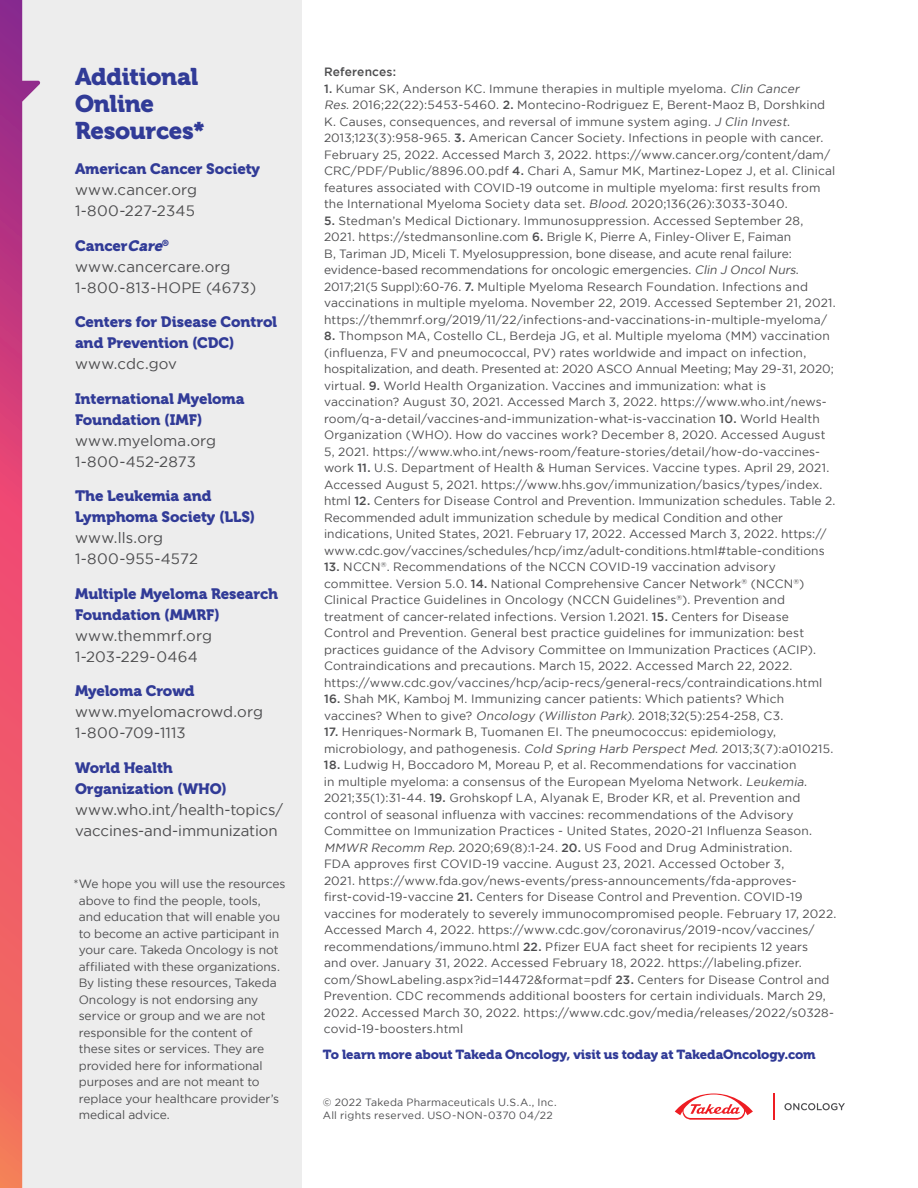
<style>
.page{position:relative;width:918px;height:1188px;background:#fff}
.page>*{position:absolute;margin:0;border:0;box-sizing:border-box;transform-origin:0 0}
.t1{font:24px/27px "Museo 900";letter-spacing:-.015em;color:#313b97}
.t2{font:15px/21px "Museo 900";letter-spacing:-.005em;color:#313b97}
.t3{font:15px/21px "Gotham";letter-spacing:.005em;color:#4d4d4f}
.t4{font:13.05px "Museo 900";letter-spacing:-.01em;color:#313b97}
.t5{font:12px/16.5px "Gotham";letter-spacing:.01em;color:#4d4d4f}
.t6{font:500 12px "Gotham";letter-spacing:.01em;color:#4d4d4f}
.t7{font:10.5px/13.5px "Gotham";letter-spacing:.02em;color:#4d4d4f}
.s1{font-family:"Museo 900";color:#313b97}
.s2{font-family:"Museo 900";font-style:italic;color:#313b97}
.s3{font-family:"Gotham";color:#4d4d4f}
.s4{font-weight:500}
.s5{font-style:italic}
</style>
<div class="page">
<div style="left:0;top:0;width:301px;height:1188px;background:#ededed"></div>
<svg style="left:0;top:0;width:41px;height:1188px"></svg>
<svg style="left:675px;top:1093px;width:78px;height:27px"></svg>
<svg style="left:784px;top:1103px;width:61px;height:7px"></svg>
<hr style="left:773px;top:1094px;width:2px;height:26px;background:#ee1d23">
<p class="t1" style="left:75px;top:63px;width:131px">Additional<br>Online<br>Resources*</p>
<p class="t3" style="left:75px;top:158px;width:187px"><span class="s1">American Cancer Society </span>www.cancer.org<br>1-800-227-2345</p>
<p class="t3" style="left:75px;top:235px;width:183px"><span class="s1">Cancer</span><span class="s2">Care</span><sup>® </sup>www.cancercare.org<br>1-800-813-HOPE (4673)</p>
<p class="t2" style="left:75px;top:312px;width:204px">Centers for Disease Control and Prevention (CDC) <span class="s3">www.cdc.gov</span></p>
<p class="t2" style="left:75px;top:388px;width:171px">International Myeloma<br>Foundation (IMF) <span class="s3">www.myeloma.org<br>1-800-452-2873</span></p>
<p class="t2" style="left:75px;top:486px;width:182px">The Leukemia and<br>Lymphoma Society (LLS) <span class="s3">www.lls.org<br>1-800-955-4572</span></p>
<p class="t2" style="left:75px;top:583px;width:205px">Multiple Myeloma Research<br>Foundation (MMRF) <span class="s3">www.themmrf.org<br>1-203-229-0464</span></p>
<p class="t3" style="left:75px;top:680px;width:190px"><span class="s1">Myeloma Crowd </span>www.myelomacrowd.org<br>1-800-709-1113</p>
<p class="t3" style="left:75px;top:757px;width:209px"><span class="s1">World Health<br>Organization (WHO) </span>www.who.int/health-topics/ vaccines-and-immunization</p>
<p class="t5" style="left:79px;top:876px;width:208px;text-indent:-5px">*We hope you will use the resources above to find the people, tools, and education that will enable you to become an active participant in your care. Takeda Oncology is not affiliated with these organizations.<br>By listing these resources, Takeda<br>Oncology is not endorsing any service or group and we are not responsible for the content of these sites or services. They are provided here for informational purposes and are not meant to replace your healthcare provider’s medical advice.</p>
<p class="t6" style="left:324px;top:65px;width:74px">References:</p>
<p class="t5" style="left:324px;top:80px;width:513px"><span class="s4">1.</span> Kumar SK, Anderson KC. Immune therapies in multiple myeloma. <span class="s5">Clin Cancer<br>Res</span>. 2016;22(22):5453-5460. <span class="s4">2.</span> Montecino-Rodriguez E, Berent-Maoz B, Dorshkind K. Causes, consequences, and reversal of immune system aging. <span class="s5">J Clin Invest</span>.<br>2013;123(3):958-965. <span class="s4">3.</span> American Cancer Society. Infections in people with cancer.<br>February 25, 2022. Accessed March 3, 2022. https://www.cancer.org/content/dam/ CRC/PDF/Public/8896.00.pdf <span class="s4">4.</span> Chari A, Samur MK, Martinez-Lopez J, et al. Clinical features associated with COVID-19 outcome in multiple myeloma: first results from the International Myeloma Society data set. <span class="s5">Blood</span>. 2020;136(26):3033-3040.</p>
<p class="t5" style="left:324px;top:212px;width:513px"><span class="s4">5.</span> Stedman’s Medical Dictionary. Immunosuppression. Accessed September 28, 2021. https://stedmansonline.com <span class="s4">6.</span> Brigle K, Pierre A, Finley-Oliver E, Faiman<br>B, Tariman JD, Miceli T. Myelosuppression, bone disease, and acute renal failure: evidence-based recommendations for oncologic emergencies. <span class="s5">Clin J Oncol Nurs</span>.<br>2017;21(5 Suppl):60-76. <span class="s4">7.</span> Multiple Myeloma Research Foundation. Infections and vaccinations in multiple myeloma. November 22, 2019. Accessed September 21, 2021. https://themmrf.org/2019/11/22/infections-and-vaccinations-in-multiple-myeloma/</p>
<p class="t5" style="left:324px;top:328px;width:513px"><span class="s4">8.</span> Thompson MA, Costello CL, Berdeja JG, et al. Multiple myeloma (MM) vaccination (influenza, FV and pneumococcal, PV) rates worldwide and impact on infection, hospitalization, and death. Presented at: 2020 ASCO Annual Meeting; May 29-31, 2020; virtual. <span class="s4">9.</span> World Health Organization. Vaccines and immunization: what is vaccination? August 30, 2021. Accessed March 3, 2022. https://www.who.int/news&shy;room/q-a-detail/vaccines-and-immunization-what-is-vaccination <span class="s4">10.</span> World Health Organization (WHO). How do vaccines work? December 8, 2020. Accessed August 5, 2021. https://www.who.int/news-room/feature-stories/detail/how-do-vaccines&shy;work <span class="s4">11.</span> U.S. Department of Health &amp; Human Services. Vaccine types. April 29, 2021.<br>Accessed August 5, 2021. https://www.hhs.gov/immunization/basics/types/index. html <span class="s4">12.</span> Centers for Disease Control and Prevention. Immunization schedules. Table 2.<br>Recommended adult immunization schedule by medical Condition and other indications, United States, 2021. February 17, 2022. Accessed March 3, 2022. https:// www.cdc.gov/vaccines/schedules/hcp/imz/adult-conditions.html#table-conditions</p>
<p class="t5" style="left:324px;top:559px;width:500px"><span class="s4">13.</span> NCCN<sup>®</sup>. Recommendations of the NCCN COVID-19 vaccination advisory committee. Version 5.0. <span class="s4">14.</span> National Comprehensive Cancer Network<sup>®</sup> (NCCN<sup>®</sup>)<br>Clinical Practice Guidelines in Oncology (NCCN Guidelines<sup>®</sup>). Prevention and treatment of cancer-related infections. Version 1.2021. <span class="s4">15.</span> Centers for Disease Control and Prevention. General best practice guidelines for immunization: best practices guidance of the Advisory Committee on Immunization Practices (ACIP).<br>Contraindications and precautions. March 15, 2022. Accessed March 22, 2022. https://www.cdc.gov/vaccines/hcp/acip-recs/general-recs/contraindications.html</p>
<p class="t5" style="left:324px;top:691px;width:462px"><span class="s4">16.</span> Shah MK, Kamboj M. Immunizing cancer patients: Which patients? Which vaccines? When to give? <span class="s5">Oncology (Williston Park)</span>. 2018;32(5):254-258, C3.</p>
<p class="t5" style="left:324px;top:724px;width:511px"><span class="s4">17.</span> Henriques-Normark B, Tuomanen EI. The pneumococcus: epidemiology, microbiology, and pathogenesis. <span class="s5">Cold Spring Harb Perspect Med</span>. 2013;3(7):a010215.</p>
<p class="t5" style="left:324px;top:757px;width:514px"><span class="s4">18.</span> Ludwig H, Boccadoro M, Moreau P, et al. Recommendations for vaccination<br>in multiple myeloma: a consensus of the European Myeloma Network. <span class="s5">Leukemia</span>.<br>2021;35(1):31-44. <span class="s4">19.</span> Grohskopf LA, Alyanak E, Broder KR, et al. Prevention and control of seasonal influenza with vaccines: recommendations of the Advisory Committee on Immunization Practices - United States, 2020-21 Influenza Season.<br><span class="s5">MMWR Recomm Rep</span>. 2020;69(8):1-24. <span class="s4">20.</span> US Food and Drug Administration.<br>FDA approves first COVID-19 vaccine. August 23, 2021. Accessed October 3,<br>2021. https://www.fda.gov/news-events/press-announcements/fda-approves&shy;first-covid-19-vaccine <span class="s4">21.</span> Centers for Disease Control and Prevention. COVID-19 vaccines for moderately to severely immunocompromised people. February 17, 2022.<br>Accessed March 4, 2022. https://www.cdc.gov/coronavirus/2019-ncov/vaccines/ recommendations/immuno.html <span class="s4">22.</span> Pfizer EUA fact sheet for recipients 12 years<br>and over. January 31, 2022. Accessed February 18, 2022. https://labeling.pfizer. com/ShowLabeling.aspx?id=14472&amp;format=pdf <span class="s4">23.</span> Centers for Disease Control and Prevention. CDC recommends additional boosters for certain individuals. March 29, 2022. Accessed March 30, 2022. https://www.cdc.gov/media/releases/2022/s0328- covid-19-boosters.html</p>
<p class="t4" style="left:323px;top:1047px;width:494px">To learn more about Takeda Oncology, visit us today at TakedaOncology.com</p>
<p class="t7" style="left:323px;top:1095px;width:235px">© 2022 Takeda Pharmaceuticals U.S.A., Inc.<br>All rights reserved. USO-NON-0370 04/22</p>
</div>
